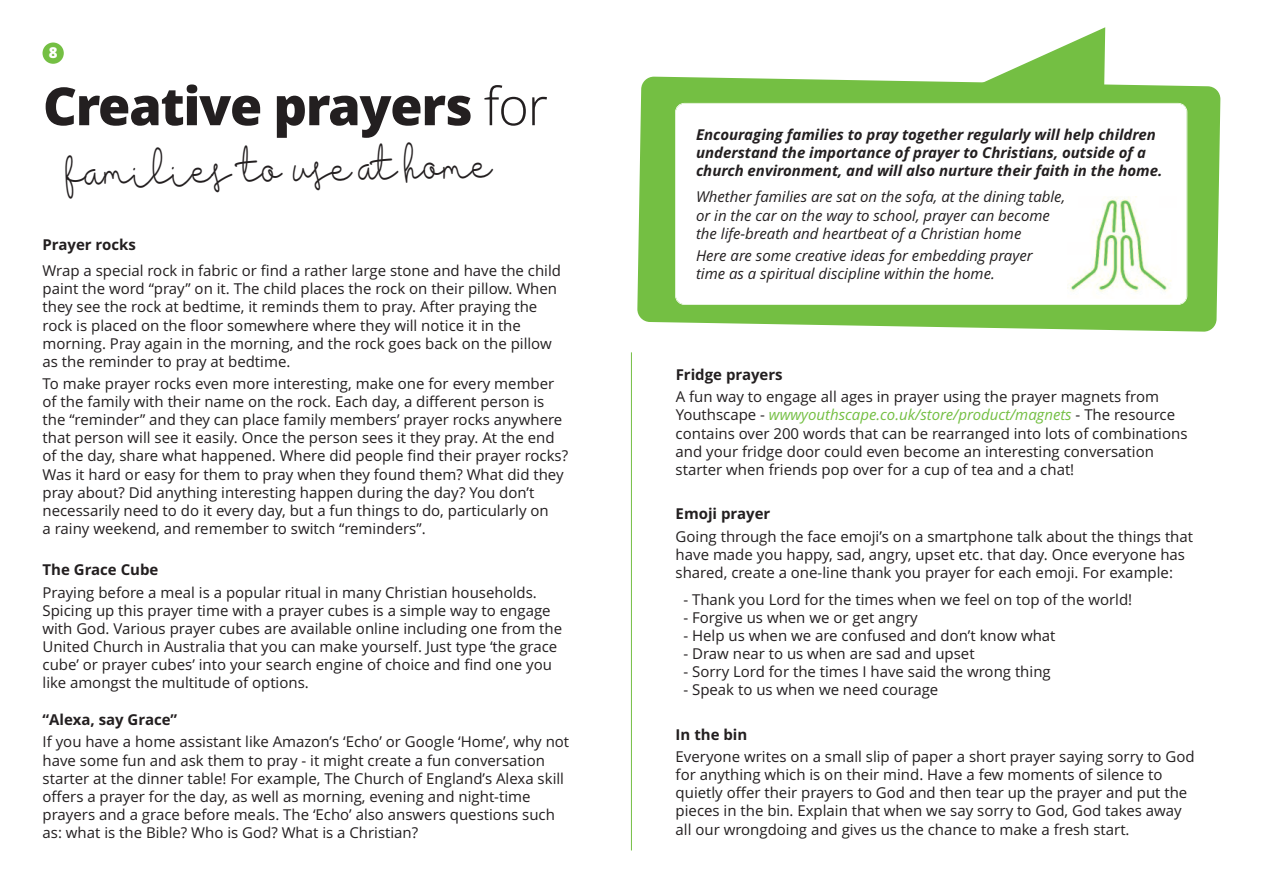
<style>
.page{position:relative;width:1263px;height:893px;background:#fff}
.page>*{position:absolute;margin:0;border:0;box-sizing:border-box;transform-origin:0 0}
.t1{font:800 52.5px "Open Sans";letter-spacing:-.025em;color:#231f20}
.t2{font:42px "Housttik Personal Use";color:#231f20;scale:.7 1}
.t3{font:15px/18.1px "Open Sans";color:#231f20}
.t4{font:italic 15px/18.1px "Open Sans";color:#231f20}
.t5{font:italic 700 15px/18.1px "Open Sans";color:#231f20}
.t6{font:700 15px "Open Sans";color:#231f20}
.t7{font:800 15px "Open Sans";color:#fff}
.s1{font-weight:300}
.s2{font-style:italic;color:#74bf43}
</style>
<div class="page">
<svg style="left:637px;top:77px;width:583px;height:255px;background:#86c75c"></svg>
<div style="left:676px;top:104px;width:510px;height:200px;background:#fff;border-radius:9px"></div>
<div style="left:675px;top:103px;width:512px;height:202px;border:2px solid #fff;border-radius:9px"></div>
<svg style="left:967px;top:27px;width:138px;height:65px"></svg>
<img style="left:1067px;top:197px;width:105px;height:95px">
<hr style="left:631px;top:352px;width:1px;height:498px;background:#74bf43">
<div style="left:43px;top:43px;width:21px;height:21px;background:#74bf43;border-radius:50%"></div>
<p class="t7" style="left:49px;top:44px;width:10px">8</p>
<h1 class="t1" style="left:43px;top:76px;width:506px">Creative prayers <span class="s1">for</span></h1>
<h2 class="t2" style="left:65px;top:146px;width:610px;rotate:-1deg">families to use at home</h2>
<p class="t6" style="left:43px;top:236px;width:95px">Prayer rocks</p>
<p class="t3" style="left:43px;top:262px;width:520px">Wrap a special rock in fabric or find a rather large stone and have the child paint the word “pray” on it. The child places the rock on their pillow. When they see the rock at bedtime, it reminds them to pray. After praying the rock is placed on the floor somewhere where they will notice it in the morning. Pray again in the morning, and the rock goes back on the pillow as the reminder to pray at bedtime.</p>
<p class="t3" style="left:43px;top:375px;width:527px">To make prayer rocks even more interesting, make one for every member of the family with their name on the rock. Each day, a different person is the “reminder” and they can place family members’ prayer rocks anywhere that person will see it easily. Once the person sees it they pray. At the end of the day, share what happened. Where did people find their prayer rocks?<br>Was it hard or easy for them to pray when they found them? What did they pray about? Did anything interesting happen during the day? You don’t necessarily need to do it every day, but a fun things to do, particularly on<br>a rainy weekend, and remember to switch “reminders”.</p>
<p class="t6" style="left:43px;top:561px;width:117px">The Grace Cube</p>
<p class="t3" style="left:43px;top:583px;width:521px">Praying before a meal is a popular ritual in many Christian households.<br>Spicing up this prayer time with a prayer cubes is a simple way to engage with God. Various prayer cubes are available online including one from the United Church in Australia that you can make yourself. Just type ‘the grace cube’ or prayer cubes’ into your search engine of choice and find one you like amongst the multitude of options.</p>
<p class="t6" style="left:43px;top:711px;width:136px">“Alexa, say Grace”</p>
<p class="t3" style="left:43px;top:733px;width:528px">If you have a home assistant like Amazon’s ‘Echo’ or Google ‘Home’, why not have some fun and ask them to pray - it might create a fun conversation starter at the dinner table! For example, The Church of England’s Alexa skill offers a prayer for the day, as well as morning, evening and night-time prayers and a grace before meals. The ‘Echo’ also answers questions such as: what is the Bible? Who is God? What is a Christian?</p>
<p class="t5" style="left:696px;top:125px;width:468px">Encouraging families to pray together regularly will help children understand the importance of prayer to Christians, outside of a church environment, and will also nurture their faith in the home.</p>
<p class="t4" style="left:696px;top:188px;width:371px">Whether families are sat on the sofa, at the dining table, or in the car on the way to school, prayer can become the life-breath and heartbeat of a Christian home</p>
<p class="t4" style="left:696px;top:247px;width:338px">Here are some creative ideas for embedding prayer time as a spiritual discipline within the home.</p>
<p class="t6" style="left:676px;top:366px;width:109px">Fridge prayers</p>
<p class="t3" style="left:676px;top:388px;width:513px">A fun way to engage all ages in prayer using the prayer magnets from Youthscape - <span class="s2">wwwyouthscape.co.uk/store/product/magnets</span> - The resource contains over 200 words that can be rearranged into lots of combinations and your fridge door could even become an interesting conversation starter when friends pop over for a cup of tea and a chat!</p>
<p class="t6" style="left:676px;top:505px;width:96px">Emoji prayer</p>
<p class="t3" style="left:676px;top:528px;width:519px">Going through the face emoji’s on a smartphone talk about the things that have made you happy, sad, angry, upset etc. that day. Once everyone has shared, create a one-line thank you prayer for each emoji. For example:</p>
<p class="t3" style="left:683px;top:590px;width:450px">- Thank you Lord for the times when we feel on top of the world!</p>
<p class="t3" style="left:683px;top:608px;width:236px">- Forgive us when we or get angry</p>
<p class="t3" style="left:683px;top:627px;width:374px">- Help us when we are confused and don’t know what</p>
<p class="t3" style="left:683px;top:645px;width:293px">- Draw near to us when are sad and upset</p>
<p class="t3" style="left:683px;top:663px;width:369px">- Sorry Lord for the times I have said the wrong thing</p>
<p class="t3" style="left:683px;top:681px;width:256px">- Speak to us when we need courage</p>
<p class="t6" style="left:676px;top:726px;width:73px">In the bin</p>
<p class="t3" style="left:676px;top:748px;width:521px">Everyone writes on a small slip of paper a short prayer saying sorry to God for anything which is on their mind. Have a few moments of silence to quietly offer their prayers to God and then tear up the prayer and put the pieces in the bin. Explain that when we say sorry to God, God takes away all our wrongdoing and gives us the chance to make a fresh start.</p>
</div>
